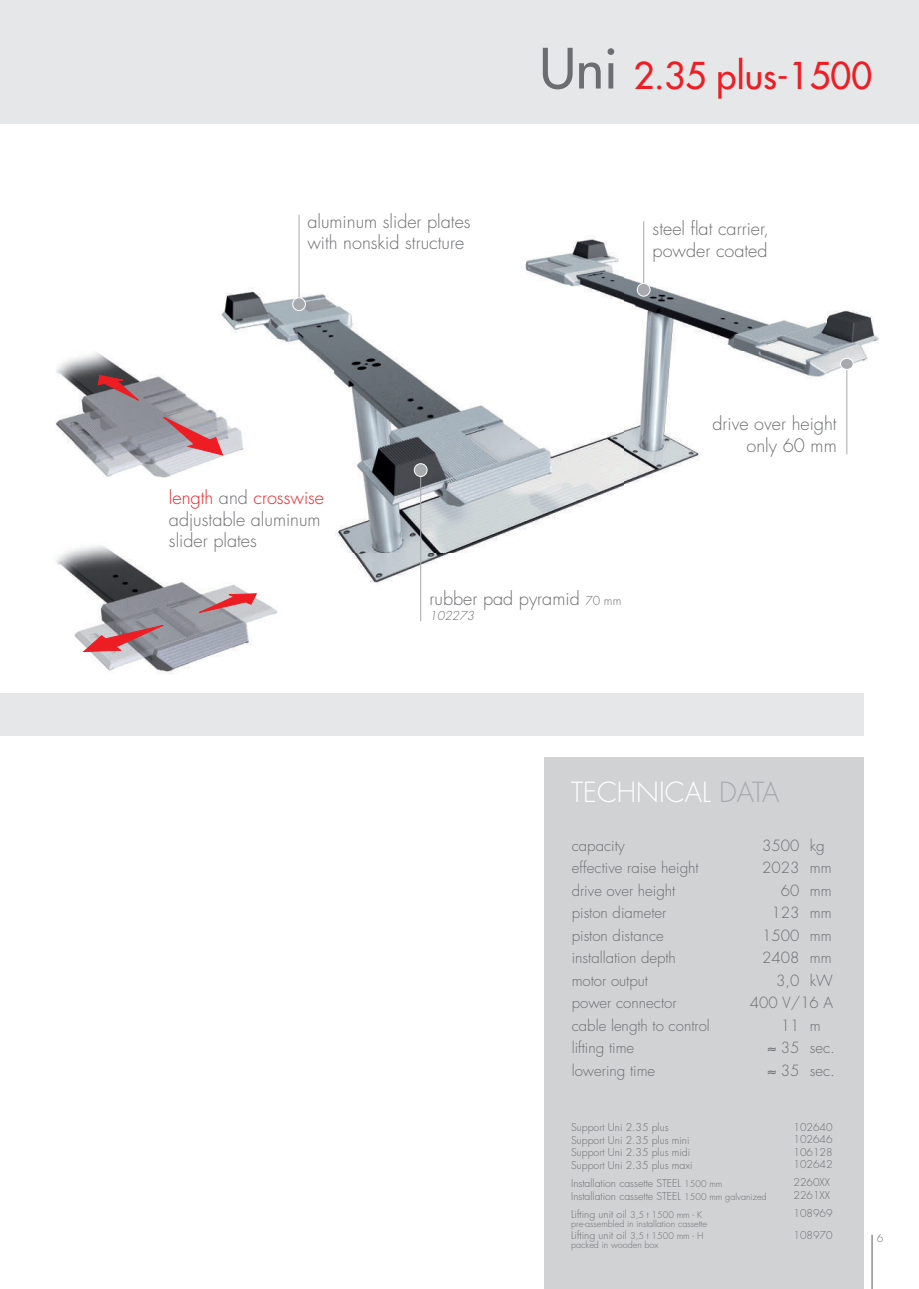
<style>
.page{position:relative;width:919px;height:1289px;background:#fff}
.page>*{position:absolute;margin:0;border:0;box-sizing:border-box;transform-origin:0 0}
.t1{font:36px "Futura";color:#ee1d23}
.t2{font:300 27px "Futura";color:#fff}
.t3{font:300 18px/21.6px "Futura";color:#6c6d70}
.t4{font:300 15px/22.5px "Futura";color:#6c6d70}
.t5{font:italic 300 12px "Futura";color:#6c6d70}
.t6{font:300 10.5px/12.6px "Futura";color:#6c6d70}
.t7{font:300 9px "Futura";color:#6c6d70}
.s1{font-size:54px;color:#6c6d70}
.s2{color:#ee1d23}
.s3{font-size:12px}
.s4{color:#a8a9ad}
.s5{font-size:9px}
</style>
<div class="page">
<div style="left:0;top:693px;width:863px;height:43px;background:#e6e7e9"></div>
<hr style="left:871px;top:1234px;width:1px;height:54px;background:#57585a">
<div style="left:544px;top:757px;width:319px;height:531px;background:#d1d2d4"></div>
<div style="left:0;top:0;width:918px;height:123px;background:#e6e7e9"></div>
<img style="left:221px;top:215px;width:657px;height:406px">
<img style="left:56px;top:530px;width:242px;height:144px">
<img style="left:55px;top:339px;width:203px;height:164px">
<svg style="left:97px;top:374px;width:45px;height:29px"></svg>
<svg style="left:163px;top:416px;width:60px;height:40px;background:#bf8c93"></svg>
<svg style="left:83px;top:623px;width:86px;height:29px;background:#b78086"></svg>
<svg style="left:198px;top:593px;width:59px;height:20px"></svg>
<hr style="left:846px;top:364px;width:1px;height:90px;background:#a8a9ad">
<div style="left:840px;top:358px;width:13px;height:11px;background:#a8a9ad;border-radius:50%"></div>
<div style="left:840px;top:358px;width:13px;height:11px;border:1px solid #fff;border-radius:50%"></div>
<hr style="left:643px;top:221px;width:1px;height:69px;background:#a8a9ad">
<div style="left:637px;top:283px;width:13px;height:13px;background:#a8a9ad;border-radius:50%"></div>
<div style="left:637px;top:283px;width:13px;height:13px;border:1px solid #fff;border-radius:50%"></div>
<hr style="left:299px;top:215px;width:1px;height:89px;background:#a8a9ad">
<div style="left:293px;top:298px;width:12px;height:12px;background:#a8a9ad;border-radius:50%"></div>
<div style="left:292px;top:297px;width:13px;height:14px;border:1px solid #fff;border-radius:50%"></div>
<hr style="left:420px;top:470px;width:1px;height:151px;background:#a8a9ad">
<div style="left:414px;top:463px;width:13px;height:13px;background:#a8a9ad;border-radius:50%"></div>
<div style="left:414px;top:463px;width:13px;height:13px;border:1px solid #fff;border-radius:50%"></div>
<h1 class="t1" style="left:539px;top:52px;width:334px"><span class="s1">Uni</span> 2.35 plus-1500</h1>
<h3 class="t3" style="left:307px;top:210px;width:165px">aluminum slider plates with nonskid structure</h3>
<h3 class="t3" style="left:652px;top:218px;width:118px">steel flat carrier, powder coated</h3>
<h3 class="t3" style="left:169px;top:487px;width:157px"><span class="s2">length</span> and <span class="s2">crosswise </span>adjustable aluminum slider plates</h3>
<h3 class="t3" style="left:429px;top:588px;width:193px">rubber pad pyramid <span class="s3">70 mm</span></h3>
<p class="t5" style="left:429px;top:607px;width:46px">102273</p>
<h3 class="t3" style="left:712px;top:413px;width:126px;text-align:right">drive over height only 60 mm</h3>
<h2 class="t2" style="left:571px;top:774px;width:210px">TECHNICAL <span class="s4">DATA</span></h2>
<h3 class="t4" style="left:571px;top:834px;width:140px">capacity<br>effective raise height drive over height piston diameter<br>piston distance installation depth motor output<br>power connector cable length to control lifting time<br>lowering time</h3>
<h3 class="t4" style="left:762px;top:834px;width:64px">3500 kg</h3>
<h3 class="t4" style="left:762px;top:856px;width:71px">2023 mm</h3>
<h3 class="t4" style="left:780px;top:879px;width:52px">60 mm</h3>
<h3 class="t4" style="left:771px;top:901px;width:62px">123 mm</h3>
<h3 class="t4" style="left:762px;top:924px;width:71px">1500 mm</h3>
<h3 class="t4" style="left:762px;top:946px;width:71px">2408 mm</h3>
<h3 class="t4" style="left:776px;top:969px;width:58px">3,0 kW</h3>
<h3 class="t4" style="left:749px;top:991px;width:85px">400 V/16 A</h3>
<h3 class="t4" style="left:780px;top:1014px;width:41px">11 m</h3>
<h3 class="t4" style="left:767px;top:1036px;width:69px">≈ 35 sec.</h3>
<h3 class="t4" style="left:767px;top:1059px;width:69px">≈ 35 sec.</h3>
<p class="t6" style="left:571px;top:1121px;width:123px">Support Uni 2.35 plus<br>Support Uni 2.35 plus mini<br>Support Uni 2.35 plus midi<br>Support Uni 2.35 plus maxi</p>
<p class="t6" style="left:571px;top:1176px;width:197px">Installation cassette STEEL <span class="s5">1500 mm<br></span>Installation cassette STEEL <span class="s5">1500 mm galvanized</span></p>
<p class="t6" style="left:571px;top:1207px;width:132px">Lifting unit oil <span class="s5">3,5 t 1500 mm - K</span></p>
<p class="t7" style="left:571px;top:1217px;width:137px">pre-assembled in installation cassette</p>
<p class="t6" style="left:571px;top:1229px;width:134px">Lifting unit oil <span class="s5">3,5 t 1500 mm - H</span></p>
<p class="t7" style="left:571px;top:1239px;width:89px">packed in wooden box</p>
<p class="t6" style="left:793px;top:1120px;width:41px;text-align:justify">102640<br>102646<br>106128<br>102642</p>
<p class="t6" style="left:793px;top:1176px;width:38px">2260XX<br>2261XX</p>
<p class="t6" style="left:793px;top:1202px;width:41px;line-height:21.6px">108969<br>108970</p>
<p class="t6" style="left:876px;top:1232px;width:8px">6</p>
</div>
